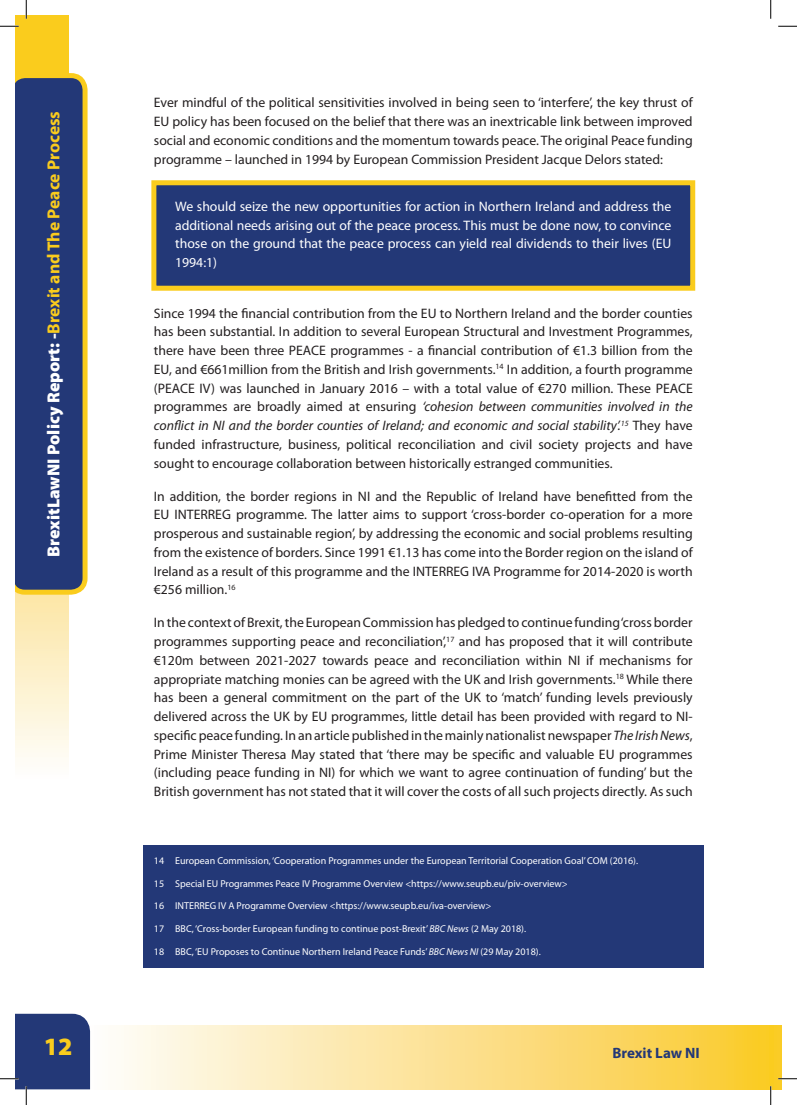
<style>
.page{position:relative;width:797px;height:1105px;background:#fff}
.page>*{position:absolute;margin:0;border:0;box-sizing:border-box;transform-origin:0 0}
.t1{font:900 25px "Myriad Pro";color:#facc1d}
.t2{font:900 17.5px "Myriad Pro";color:#fff}
.t3{font:700 15px "Myriad Pro";color:#233877}
.t4{font:13.75px/18.8px "Myriad Pro";color:#231f20;text-align:justify}
.t5{font:13.75px/18.8px "Myriad Pro";color:#fff;text-align:justify}
.t6{font:10px "Myriad Pro";color:#fff}
.s1{font-weight:700;color:#facc1d}
.s2{font-style:italic}
</style>
<div class="page">
<div style="left:770px;top:1025px;width:11px;height:64px;background:#facc24"></div>
<div style="left:86px;top:1025px;width:684px;height:64px;background:linear-gradient(to right,#fefdff,#faca2f)"></div>
<div style="left:16px;top:16px;width:53px;height:618px;background:#facc1d"></div>
<svg style="left:16px;top:595px;width:53px;height:163px;background:#fcf0cc"></svg>
<div style="left:16px;top:73px;width:72px;height:522px;background:#233877"></div>
<div style="left:151px;top:180px;width:544px;height:111px;background:#233877;border:5px solid #facc1d"></div>
<div style="left:143px;top:846px;width:560px;height:31px;background:#233877"></div>
<div style="left:143px;top:868px;width:560px;height:32px;background:#233877"></div>
<div style="left:143px;top:891px;width:560px;height:31px;background:#233877"></div>
<div style="left:143px;top:914px;width:560px;height:31px;background:#233877"></div>
<div style="left:143px;top:936px;width:560px;height:32px;background:#233877"></div>
<svg style="left:0;top:25px;width:19px;height:2px"></svg>
<svg style="left:778px;top:25px;width:19px;height:2px"></svg>
<svg style="left:778px;top:1078px;width:19px;height:1px"></svg>
<svg style="left:25px;top:0;width:2px;height:19px"></svg>
<svg style="left:0;top:1013px;width:94px;height:92px"></svg>
<svg style="left:770px;top:0;width:1px;height:19px"></svg>
<svg style="left:770px;top:1086px;width:1px;height:19px"></svg>
<p class="t2" style="left:44px;top:557px;width:447px;rotate:-90deg">BrexitLawNI Policy Report: ‑<span class="s1">Brexit and The Peace Process</span></p>
<p class="t4" style="left:154px;top:94px;width:540px">Ever mindful of the political sensitivities involved in being seen to ‘interfere’, the key thrust of EU policy has been focused on the belief that there was an inextricable link between improved social and economic conditions and the momentum towards peace. The original Peace funding programme – launched in 1994 by European Commission President Jacque Delors stated:</p>
<p class="t5" style="left:175px;top:197px;width:498px">We should seize the new opportunities for action in Northern Ireland and address the additional needs arising out of the peace process. This must be done now, to convince those on the ground that the peace process can yield real dividends to their lives (EU 1994:1)</p>
<p class="t4" style="left:154px;top:304px;width:540px">Since 1994 the financial contribution from the EU to Northern Ireland and the border counties has been substantial. In addition to several European Structural and Investment Programmes, there have been three PEACE programmes - a financial contribution of €1.3 billion from the EU, and €661million from the British and Irish governments.<sup>14</sup> In addition, a fourth programme (PEACE IV) was launched in January 2016 – with a total value of €270 million. These PEACE programmes are broadly aimed at ensuring <span class="s2">‘cohesion between communities involved in the conflict in NI and the border counties of Ireland; and economic and social stability’.</span><sup>15</sup> They have funded infrastructure, business, political reconciliation and civil society projects and have sought to encourage collaboration between historically estranged communities.</p>
<p class="t4" style="left:154px;top:487px;width:540px">In addition, the border regions in NI and the Republic of Ireland have benefitted from the EU INTERREG programme. The latter aims to support ‘cross-border co-operation for a more prosperous and sustainable region’, by addressing the economic and social problems resulting from the existence of borders. Since 1991 €1.13 has come into the Border region on the island of Ireland as a result of this programme and the INTERREG IVA Programme for 2014-2020 is worth €256 million.<sup>16</sup></p>
<p class="t4" style="left:154px;top:614px;width:540px">In the context of Brexit, the European Commission has pledged to continue funding ‘cross border programmes supporting peace and reconciliation’,<sup>17</sup> and has proposed that it will contribute €120m between 2021-2027 towards peace and reconciliation within NI if mechanisms for appropriate matching monies can be agreed with the UK and Irish governments.<sup>18</sup> While there has been a general commitment on the part of the UK to ‘match’ funding levels previously delivered across the UK by EU programmes, little detail has been provided with regard to NI&shy;specific peace funding. In an article published in the mainly nationalist newspaper <span class="s2">The Irish News</span>, Prime Minister Theresa May stated that ‘there may be specific and valuable EU programmes (including peace funding in NI) for which we want to agree continuation of funding’ but the British government has not stated that it will cover the costs of all such projects directly. As such</p>
<p class="t6" style="left:154px;top:855px;width:486px">14 European Commission, ‘Cooperation Programmes under the European Territorial Cooperation Goal’ COM (2016).</p>
<p class="t6" style="left:154px;top:878px;width:415px">15 Special EU Programmes Peace IV Programme Overview &lt;https://www.seupb.eu/piv-overview&gt;</p>
<p class="t6" style="left:154px;top:900px;width:339px">16 INTERREG IV A Programme Overview &lt;https://www.seupb.eu/iva-overview&gt;</p>
<p class="t6" style="left:154px;top:923px;width:374px">17 BBC, ‘Cross-border European funding to continue post-Brexit’ <span class="s2">BBC News</span> (2 May 2018).</p>
<p class="t6" style="left:154px;top:946px;width:388px">18 BBC, ‘EU Proposes to Continue Northern Ireland Peace Funds’ <span class="s2">BBC News NI</span> (29 May 2018).</p>
<h1 class="t1" style="left:44px;top:1033px;width:30px">12</h1>
<p class="t3" style="left:612px;top:1044px;width:89px">Brexit Law NI</p>
</div>
